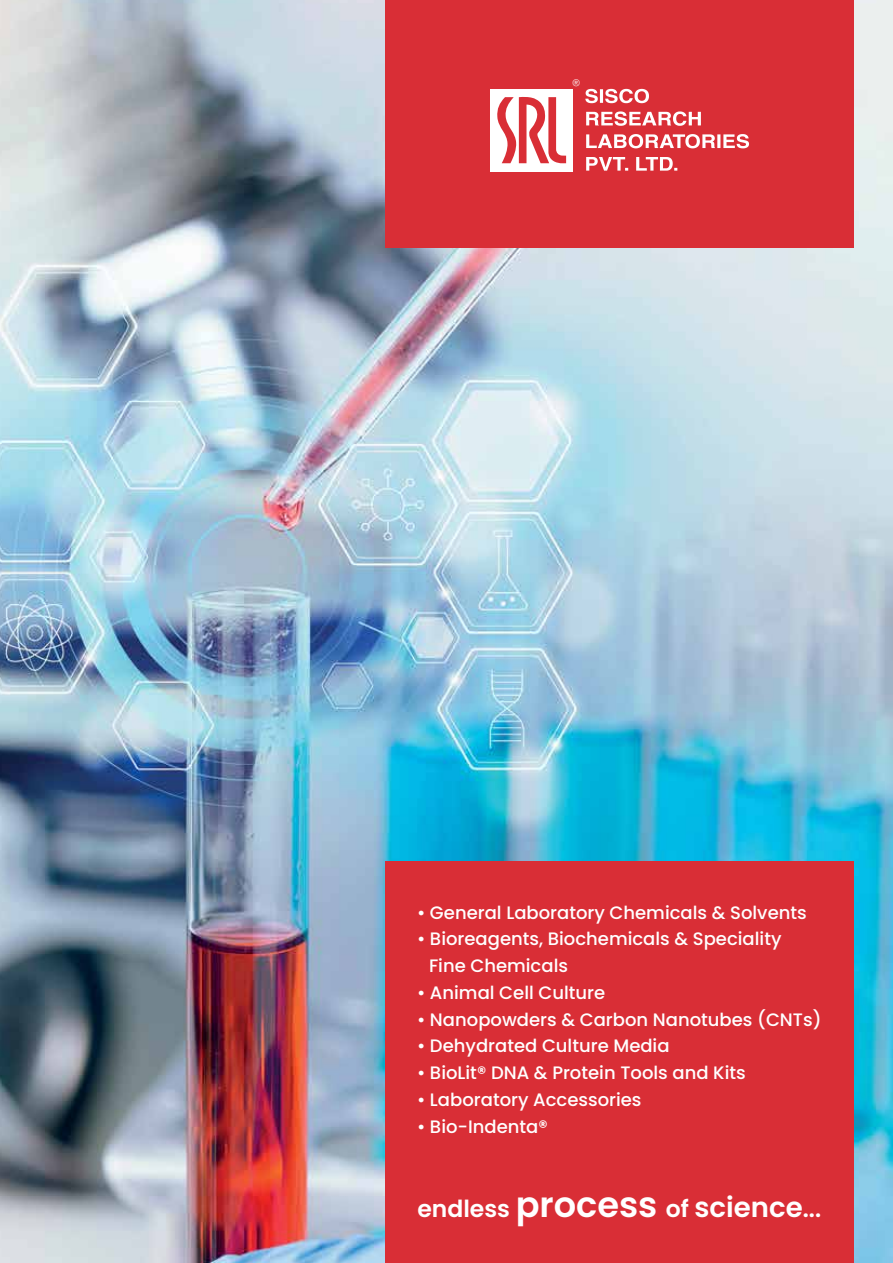
<style>
.page{position:relative;width:893px;height:1263px;background:#fff}
.page>*{position:absolute;margin:0;border:0;box-sizing:border-box;transform-origin:0 0}
.t1{font:600 23.55px "Poppins";color:#fff}
.t2{font:500 18px/26.7px "Poppins";color:#fff}
.t3{font:200 18px "Poppins";color:#fff}
.s1{font-size:35.1px}
.s2{font-size:27.6px}
</style>
<div class="page">
<img style="left:0;top:0;width:893px;height:1263px">
<div style="left:386px;top:861px;width:468px;height:402px;background:#d92e36"></div>
<div style="left:386px;top:0;width:468px;height:248px;background:#d92e36"></div>
<div style="left:490px;top:89px;width:83px;height:83px;background:#fff"></div>
<svg style="left:497px;top:97px;width:69px;height:66px"></svg>
<svg style="left:585px;top:89px;width:164px;height:82px"></svg>
<p class="t3" style="left:572px;top:75px;width:10px">®</p>
<p class="t2" style="left:417px;top:899px;width:391px">• General Laboratory Chemicals &amp; Solvents</p>
<p class="t2" style="left:429px;top:926px;width:354px;text-indent:-12px">• Bioreagents, Biochemicals &amp; Speciality<br>Fine Chemicals</p>
<p class="t2" style="left:417px;top:979px;width:190px">• Animal Cell Culture</p>
<p class="t2" style="left:417px;top:1006px;width:406px">• Nanopowders &amp; Carbon Nanotubes (CNTs)</p>
<p class="t2" style="left:417px;top:1033px;width:254px">• Dehydrated Culture Media</p>
<p class="t2" style="left:417px;top:1059px;width:330px">• BioLit® DNA &amp; Protein Tools and Kits</p>
<p class="t2" style="left:417px;top:1086px;width:226px">• Laboratory Accessories</p>
<p class="t2" style="left:417px;top:1113px;width:132px">• Bio-Indenta®</p>
<h1 class="t1" style="left:417px;top:1195px;width:405px">endless <span class="s1">process</span> of <span class="s2">science</span>...</h1>
</div>
